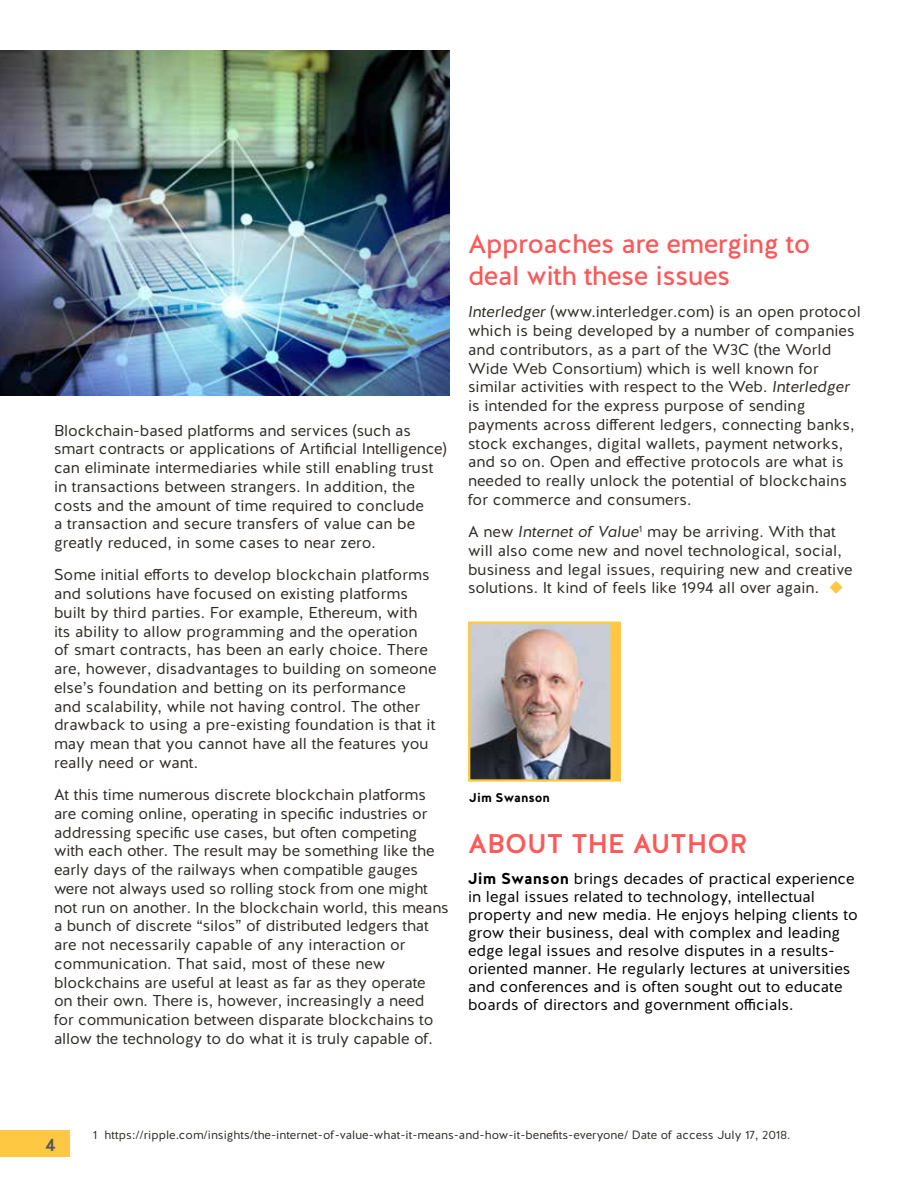
<style>
.page{position:relative;width:918px;height:1188px;background:#fff}
.page>*{position:absolute;margin:0;border:0;box-sizing:border-box;transform-origin:0 0}
.t1{font:27px/32.4px "Halis GR";letter-spacing:-.02em;color:#ff5959}
.t2{font:500 27px "Halis R";color:#ff5959}
.t3{font:500 18px "Halis GR";color:#555759}
.t4{font:15.75px/18.8px "Halis R";color:#2e2a25}
.t5{font:15.75px/18px "Halis R";color:#000}
.t6{font:700 12.6px "Halis R";color:#000}
.t7{font:12px "Halis R";color:#2e2a25}
.s1{font-family:"Halis GR";font-style:italic}
.s2{color:#ffc843}
.s3{font-weight:700}
</style>
<div class="page">
<img style="left:471px;top:625px;width:139px;height:154px">
<div style="left:468px;top:622px;width:145px;height:160px;border:2px solid #ffc843"></div>
<div style="left:612px;top:622px;width:9px;height:160px;background:#ffc843"></div>
<img style="left:0;top:51px;width:450px;height:344px">
<div style="left:0;top:1130px;width:69px;height:27px;background:#ffc843"></div>
<p class="t4" style="left:54px;top:421px;width:394px">Blockchain-based platforms and services (such as smart contracts or applications of Artificial Intelligence) can eliminate intermediaries while still enabling trust in transactions between strangers. In addition, the costs and the amount of time required to conclude<br>a transaction and secure transfers of value can be greatly reduced, in some cases to near zero.</p>
<p class="t4" style="left:54px;top:566px;width:384px">Some initial efforts to develop blockchain platforms and solutions have focused on existing platforms built by third parties. For example, Ethereum, with its ability to allow programming and the operation of smart contracts, has been an early choice. There are, however, disadvantages to building on someone else’s foundation and betting on its performance and scalability, while not having control. The other drawback to using a pre-existing foundation is that it may mean that you cannot have all the features you really need or want.</p>
<p class="t4" style="left:54px;top:786px;width:396px">At this time numerous discrete blockchain platforms are coming online, operating in specific industries or addressing specific use cases, but often competing with each other. The result may be something like the early days of the railways when compatible gauges were not always used so rolling stock from one might not run on another. In the blockchain world, this means a bunch of discrete “silos” of distributed ledgers that are not necessarily capable of any interaction or communication. That said, most of these new blockchains are useful at least as far as they operate<br>on their own. There is, however, increasingly a need<br>for communication between disparate blockchains to allow the technology to do what it is truly capable of.</p>
<h1 class="t1" style="left:468px;top:228px;width:344px">Approaches are emerging to deal with these issues</h1>
<p class="t4" style="left:468px;top:303px;width:395px"><span class="s1">Interledger</span> (www.interledger.com) is an open protocol which is being developed by a number of companies and contributors, as a part of the W3C (the World Wide Web Consortium) which is well known for similar activities with respect to the Web. <span class="s1">Interledger </span>is intended for the express purpose of sending payments across different ledgers, connecting banks, stock exchanges, digital wallets, payment networks, and so on. Open and effective protocols are what is needed to really unlock the potential of blockchains for commerce and consumers.</p>
<p class="t4" style="left:468px;top:523px;width:386px">A new <span class="s1">Internet of Value</span><sup>1</sup> may be arriving. With that will also come new and novel technological, social, business and legal issues, requiring new and creative solutions. It kind of feels like 1994 all over again. <span class="s2">◆</span></p>
<p class="t6" style="left:469px;top:789px;width:82px">Jim Swanson</p>
<h1 class="t2" style="left:468px;top:826px;width:281px">ABOUT THE AUTHOR</h1>
<p class="t5" style="left:468px;top:870px;width:392px"><span class="s3">Jim Swanson</span> brings decades of practical experience in legal issues related to technology, intellectual property and new media. He enjoys helping clients to grow their business, deal with complex and leading edge legal issues and resolve disputes in a results&shy;oriented manner. He regularly lectures at universities and conferences and is often sought out to educate boards of directors and government officials.</p>
<p class="t3" style="left:45px;top:1133px;width:12px">4</p>
<p class="t7" style="left:93px;top:1128px;width:699px">1 https://ripple.com/insights/the-internet-of-value-what-it-means-and-how-it-benefits-everyone/ Date of access July 17, 2018.</p>
</div>
